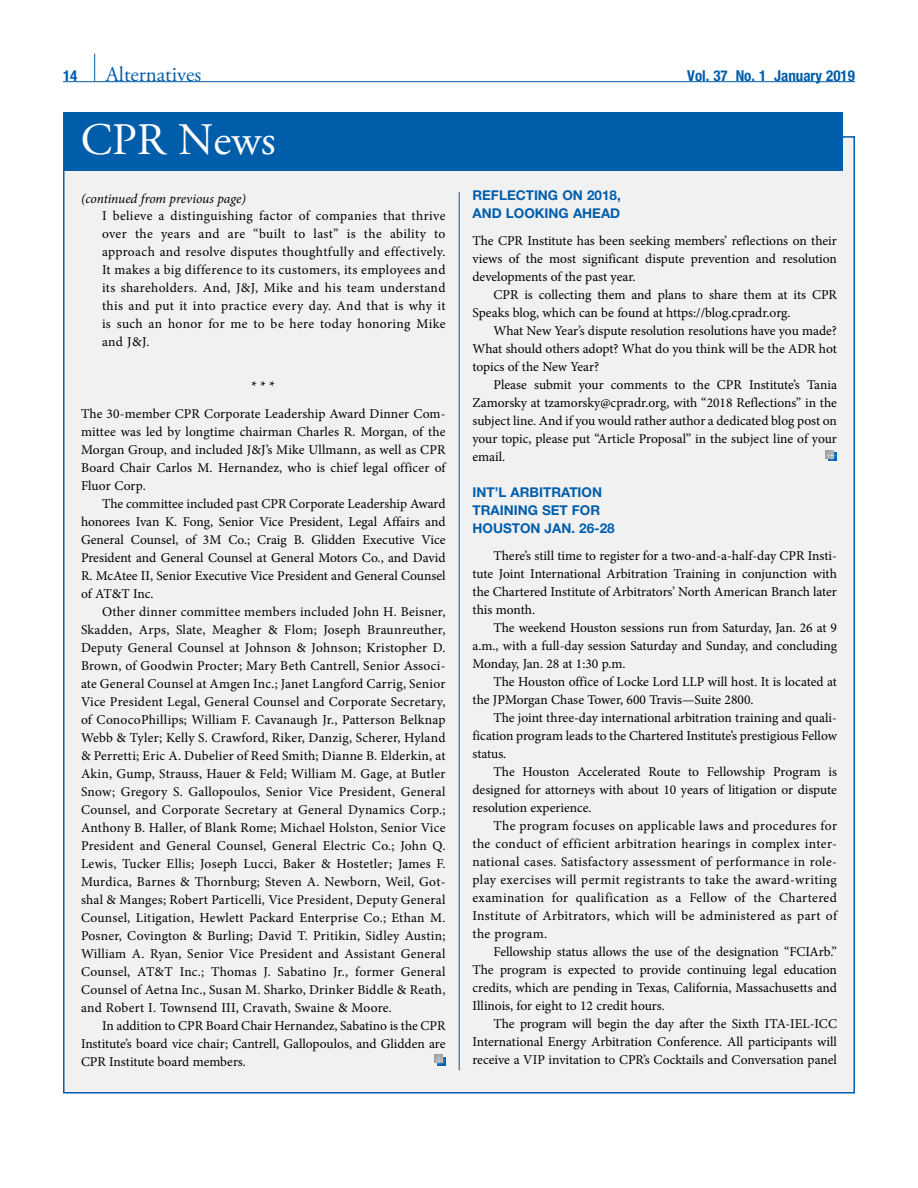
<style>
.page{position:relative;width:918px;height:1188px;background:#fff}
.page>*{position:absolute;margin:0;border:0;box-sizing:border-box;transform-origin:0 0}
.t1{font:45px "Adobe Garamond Pro";color:#fff}
.t2{font:21px "Adobe Garamond Pro";color:#005daa}
.t3{font:700 condensed 15px "Helvetica Neue LT Std";color:#005daa}
.t4{font:15px "Minion Pro";color:#000}
.t5{font:13.5px/18px "Minion Pro";color:#000;text-align:justify}
.t6{font:700 13.5px/18px "Helvetica Neue LT Std";color:#005daa}
.t7{font:italic 13.5px "Minion Pro";letter-spacing:-.01em;color:#000}
</style>
<div class="page">
<hr style="left:63px;top:81px;width:792px;height:1px;background:#005daa">
<svg style="left:94px;top:54px;width:1px;height:28px"></svg>
<div style="left:63px;top:136px;width:792px;height:958px;background:#f1f1f2;border:2px solid #005daa"></div>
<div style="left:63px;top:112px;width:780px;height:59px;background:#005daa"></div>
<hr style="left:459px;top:192px;width:1px;height:878px;background:#005daa">
<div style="left:434px;top:1054px;width:9px;height:9px;background:#9d9fa2"></div>
<svg style="left:435px;top:1055px;width:11px;height:11px"></svg>
<div style="left:825px;top:450px;width:9px;height:8px;background:#9d9fa2"></div>
<svg style="left:826px;top:450px;width:11px;height:11px"></svg>
<p class="t3" style="left:63px;top:67px;width:16px">14</p>
<h2 class="t2" style="left:106px;top:62px;width:97px">Alternatives</h2>
<p class="t3" style="left:687px;top:67px;width:169px">Vol. 37 No. 1 January 2019</p>
<h1 class="t1" style="left:81px;top:113px;width:196px">CPR News</h1>
<p class="t7" style="left:81px;top:190px;width:166px">(continued from previous page)</p>
<p class="t5" style="left:102px;top:207px;width:345px">I believe a distinguishing factor of companies that thrive over the years and are “built to last” is the ability to approach and resolve disputes thoughtfully and effectively.<br>It makes a big difference to its customers, its employees and its shareholders. And, J&amp;J, Mike and his team understand this and put it into practice every day. And that is why it is such an honor for me to be here today honoring Mike and J&amp;J.</p>
<p class="t4" style="left:251px;top:376px;width:26px">* * *</p>
<p class="t5" style="left:81px;top:405px;width:366px">The 30-member CPR Corporate Leadership Award Dinner Com&shy;mittee was led by longtime chairman Charles R. Morgan, of the Morgan Group, and included J&amp;J’s Mike Ullmann, as well as CPR Board Chair Carlos M. Hernandez, who is chief legal officer of Fluor Corp.</p>
<p class="t5" style="left:81px;top:495px;width:366px;text-indent:21px">The committee included past CPR Corporate Leadership Award honorees Ivan K. Fong, Senior Vice President, Legal Affairs and General Counsel, of 3M Co.; Craig B. Glidden Executive Vice President and General Counsel at General Motors Co., and David R. McAtee II, Senior Executive Vice President and General Counsel of AT&amp;T Inc.</p>
<p class="t5" style="left:81px;top:603px;width:366px;text-indent:21px">Other dinner committee members included John H. Beisner, Skadden, Arps, Slate, Meagher &amp; Flom; Joseph Braunreuther, Deputy General Counsel at Johnson &amp; Johnson; Kristopher D.<br>Brown, of Goodwin Procter; Mary Beth Cantrell, Senior Associ&shy;ate General Counsel at Amgen Inc.; Janet Langford Carrig, Senior Vice President Legal, General Counsel and Corporate Secretary, of ConocoPhillips; William F. Cavanaugh Jr., Patterson Belknap Webb &amp; Tyler; Kelly S. Crawford, Riker, Danzig, Scherer, Hyland &amp; Perretti; Eric A. Dubelier of Reed Smith; Dianne B. Elderkin, at Akin, Gump, Strauss, Hauer &amp; Feld; William M. Gage, at Butler Snow; Gregory S. Gallopoulos, Senior Vice President, General Counsel, and Corporate Secretary at General Dynamics Corp.; Anthony B. Haller, of Blank Rome; Michael Holston, Senior Vice President and General Counsel, General Electric Co.; John Q.<br>Lewis, Tucker Ellis; Joseph Lucci, Baker &amp; Hostetler; James F.<br>Murdica, Barnes &amp; Thornburg; Steven A. Newborn, Weil, Got&shy;shal &amp; Manges; Robert Particelli, Vice President, Deputy General Counsel, Litigation, Hewlett Packard Enterprise Co.; Ethan M.<br>Posner, Covington &amp; Burling; David T. Pritikin, Sidley Austin; William A. Ryan, Senior Vice President and Assistant General Counsel, AT&amp;T Inc.; Thomas J. Sabatino Jr., former General Counsel of Aetna Inc., Susan M. Sharko, Drinker Biddle &amp; Reath, and Robert I. Townsend III, Cravath, Swaine &amp; Moore.</p>
<p class="t5" style="left:81px;top:1016px;width:366px;text-indent:21px">In addition to CPR Board Chair Hernandez, Sabatino is the CPR Institute’s board vice chair; Cantrell, Gallopoulos, and Glidden are CPR Institute board members.</p>
<p class="t6" style="left:472px;top:186px;width:150px">REFLECTING ON 2018,<br>AND LOOKING AHEAD</p>
<p class="t5" style="left:472px;top:232px;width:366px">The CPR Institute has been seeking members’ reflections on their views of the most significant dispute prevention and resolution developments of the past year.</p>
<p class="t5" style="left:472px;top:286px;width:366px;text-indent:21px">CPR is collecting them and plans to share them at its CPR<br>Speaks blog, which can be found at https://blog.cpradr.org.</p>
<p class="t5" style="left:472px;top:322px;width:366px;text-indent:21px">What New Year’s dispute resolution resolutions have you made?<br>What should others adopt? What do you think will be the ADR hot topics of the New Year?</p>
<p class="t5" style="left:472px;top:376px;width:366px;text-indent:21px">Please submit your comments to the CPR Institute’s Tania Zamorsky at tzamorsky@cpradr.org, with “2018 Reflections” in the subject line. And if you would rather author a dedicated blog post on your topic, please put “Article Proposal” in the subject line of your email.</p>
<p class="t6" style="left:472px;top:483px;width:144px">INT’L ARBITRATION<br>TRAINING SET FOR<br>HOUSTON JAN. 26-28</p>
<p class="t5" style="left:472px;top:547px;width:366px;text-indent:21px">There’s still time to register for a two-and-a-half-day CPR Insti&shy;tute Joint International Arbitration Training in conjunction with the Chartered Institute of Arbitrators’ North American Branch later this month.</p>
<p class="t5" style="left:472px;top:619px;width:366px;text-indent:21px">The weekend Houston sessions run from Saturday, Jan. 26 at 9 a.m., with a full-day session Saturday and Sunday, and concluding Monday, Jan. 28 at 1:30 p.m.</p>
<p class="t5" style="left:472px;top:673px;width:366px;text-indent:21px">The Houston office of Locke Lord LLP will host. It is located at the JPMorgan Chase Tower, 600 Travis—Suite 2800.</p>
<p class="t5" style="left:472px;top:709px;width:366px;text-indent:21px">The joint three-day international arbitration training and quali&shy;fication program leads to the Chartered Institute’s prestigious Fellow status.</p>
<p class="t5" style="left:472px;top:763px;width:366px;text-indent:21px">The Houston Accelerated Route to Fellowship Program is designed for attorneys with about 10 years of litigation or dispute resolution experience.</p>
<p class="t5" style="left:472px;top:817px;width:366px;text-indent:21px">The program focuses on applicable laws and procedures for the conduct of efficient arbitration hearings in complex inter&shy;national cases. Satisfactory assessment of performance in role&shy;play exercises will permit registrants to take the award-writing examination for qualification as a Fellow of the Chartered Institute of Arbitrators, which will be administered as part of the program.</p>
<p class="t5" style="left:472px;top:943px;width:366px;text-indent:21px">Fellowship status allows the use of the designation “FCIArb.” The program is expected to provide continuing legal education credits, which are pending in Texas, California, Massachusetts and Illinois, for eight to 12 credit hours.</p>
<p class="t5" style="left:472px;top:1015px;width:366px;text-indent:21px">The program will begin the day after the Sixth ITA-IEL-ICC International Energy Arbitration Conference. All participants will receive a VIP invitation to CPR’s Cocktails and Conversation panel</p>
</div>
